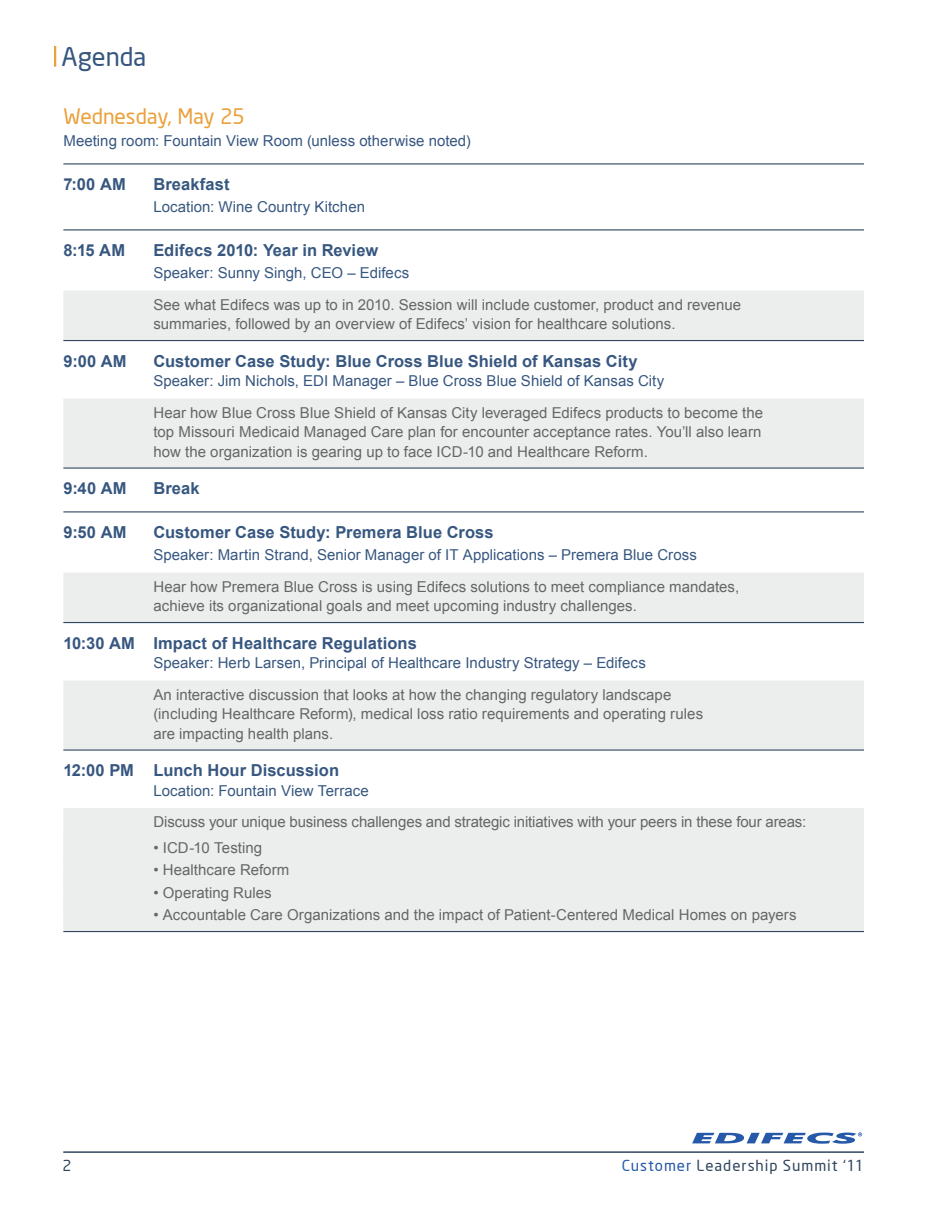
<style>
.page{position:relative;width:945px;height:1215px;background:#fff}
.page>*{position:absolute;margin:0;border:0;box-sizing:border-box;transform-origin:0 0}
.Page_Head{font:25.5px "Neo Sans";letter-spacing:-.005em;color:#375780}
.Agenda_Headline{font:21px "Neo Sans";letter-spacing:-.01em;color:#eaa13c}
.Agenda_Time{font:700 16.5px "Arial";letter-spacing:.005em;color:#375780}
.Agenda_Time_First{font:700 16.5px "Arial";letter-spacing:.005em;color:#375780}
.Agenda_3Desc{font:15px/19.5px "Arial";letter-spacing:.005em;color:#656666;text-align:justify}
.Location{font:15px "Arial";letter-spacing:.005em;color:#375780}
.Agenda_2Desc{font:15px/19.5px "Arial";color:#656666}
.Agenda_Gray_Rules{font:15px "Arial";letter-spacing:-.01em;color:#656666}
.Agenda_1Desc{font:15px "Arial";letter-spacing:.005em;color:#656666}
.t1{font:15px "Neo Sans";letter-spacing:.06em;color:#304660}
.s1{color:#2659a8}
</style>
<div class="page">
<hr style="left:54px;top:46px;width:2px;height:21px;background:#eaa13c">
<hr style="left:63px;top:1151px;width:801px;height:2px;background:#304660">
<svg style="left:692px;top:1132px;width:170px;height:12px"></svg>
<hr style="left:63px;top:163px;width:801px;height:1px;background:#304660">
<hr style="left:63px;top:229px;width:801px;height:1px;background:#304660">
<div style="left:63px;top:290px;width:801px;height:50px;background:#eceded"></div>
<hr style="left:63px;top:340px;width:801px;height:1px;background:#304660">
<div style="left:63px;top:398px;width:801px;height:69px;background:#eceded"></div>
<hr style="left:63px;top:467px;width:801px;height:2px;background:#304660">
<hr style="left:63px;top:511px;width:801px;height:1px;background:#304660">
<div style="left:63px;top:572px;width:801px;height:50px;background:#eceded"></div>
<hr style="left:63px;top:622px;width:801px;height:1px;background:#304660">
<div style="left:63px;top:680px;width:801px;height:69px;background:#eceded"></div>
<hr style="left:63px;top:749px;width:801px;height:2px;background:#304660">
<div style="left:63px;top:808px;width:801px;height:49px;background:#eceded"></div>
<div style="left:63px;top:856px;width:801px;height:49px;background:#eceded"></div>
<div style="left:63px;top:901px;width:801px;height:30px;background:#eceded"></div>
<hr style="left:63px;top:931px;width:801px;height:1px;background:#304660">
<p class="Page_Head" style="left:61px;top:41px;width:87px">Agenda</p>
<p class="Agenda_Headline" style="left:63px;top:103px;width:183px">Wednesday, May 25</p>
<p class="Location" style="left:63px;top:131px;width:409px">Meeting room: Fountain View Room (unless otherwise noted)</p>
<p class="Agenda_Time_First" style="left:63px;top:173px;width:64px">7:00 AM</p>
<p class="Agenda_Time_First" style="left:153px;top:173px;width:78px">Breakfast</p>
<p class="Location" style="left:153px;top:197px;width:213px">Location: Wine Country Kitchen</p>
<p class="Agenda_Time_First" style="left:63px;top:239px;width:63px">8:15 AM</p>
<p class="Agenda_Time_First" style="left:153px;top:239px;width:226px">Edifecs 2010: Year in Review</p>
<p class="Location" style="left:153px;top:263px;width:257px">Speaker: Sunny Singh, CEO – Edifecs</p>
<p class="Agenda_2Desc" style="left:153px;top:295px;width:589px">See what Edifecs was up to in 2010. Session will include customer, product and revenue summaries, followed by an overview of Edifecs’ vision for healthcare solutions.</p>
<p class="Agenda_Time" style="left:63px;top:350px;width:65px">9:00 AM</p>
<p class="Agenda_Time" style="left:153px;top:350px;width:486px">Customer Case Study: Blue Cross Blue Shield of Kansas City</p>
<p class="Location" style="left:153px;top:371px;width:512px">Speaker: Jim Nichols, EDI Manager – Blue Cross Blue Shield of Kansas City</p>
<p class="Agenda_3Desc" style="left:153px;top:403px;width:611px">Hear how Blue Cross Blue Shield of Kansas City leveraged Edifecs products to become the top Missouri Medicaid Managed Care plan for encounter acceptance rates. You’ll also learn how the organization is gearing up to face ICD-10 and Healthcare Reform.</p>
<p class="Agenda_Time" style="left:63px;top:478px;width:65px">9:40 AM</p>
<p class="Agenda_Time" style="left:153px;top:478px;width:48px">Break</p>
<p class="Agenda_Time_First" style="left:63px;top:521px;width:65px">9:50 AM</p>
<p class="Agenda_Time_First" style="left:153px;top:521px;width:342px">Customer Case Study: Premera Blue Cross</p>
<p class="Location" style="left:153px;top:545px;width:545px">Speaker: Martin Strand, Senior Manager of IT Applications – Premera Blue Cross</p>
<p class="Agenda_2Desc" style="left:153px;top:577px;width:587px">Hear how Premera Blue Cross is using Edifecs solutions to meet compliance mandates, achieve its organizational goals and meet upcoming industry challenges.</p>
<p class="Agenda_Time" style="left:63px;top:632px;width:355px">10:30 AM Impact of Healthcare Regulations</p>
<p class="Location" style="left:153px;top:653px;width:494px">Speaker: Herb Larsen, Principal of Healthcare Industry Strategy – Edifecs</p>
<p class="Agenda_3Desc" style="left:153px;top:685px;width:551px;text-align:left">An interactive discussion that looks at how the changing regulatory landscape (including Healthcare Reform), medical loss ratio requirements and operating rules are impacting health plans.</p>
<p class="Agenda_Time" style="left:63px;top:760px;width:277px">12:00 PM Lunch Hour Discussion</p>
<p class="Location" style="left:153px;top:781px;width:217px">Location: Fountain View Terrace</p>
<p class="Agenda_Gray_Rules" style="left:153px;top:812px;width:654px">Discuss your unique business challenges and strategic initiatives with your peers in these four areas:</p>
<p class="Agenda_Gray_Rules" style="left:153px;top:838px;width:110px">• ICD-10 Testing</p>
<p class="Agenda_Gray_Rules" style="left:153px;top:860px;width:138px">• Healthcare Reform</p>
<p class="Agenda_Gray_Rules" style="left:153px;top:883px;width:120px">• Operating Rules</p>
<p class="Agenda_1Desc" style="left:153px;top:905px;width:645px">• Accountable Care Organizations and the impact of Patient-Centered Medical Homes on payers</p>
<p class="t1" style="left:62px;top:1156px;width:11px">2</p>
<p class="t1" style="left:622px;top:1156px;width:244px"><span class="s1">Customer</span> Leadership Summit ‘11</p>
</div>
